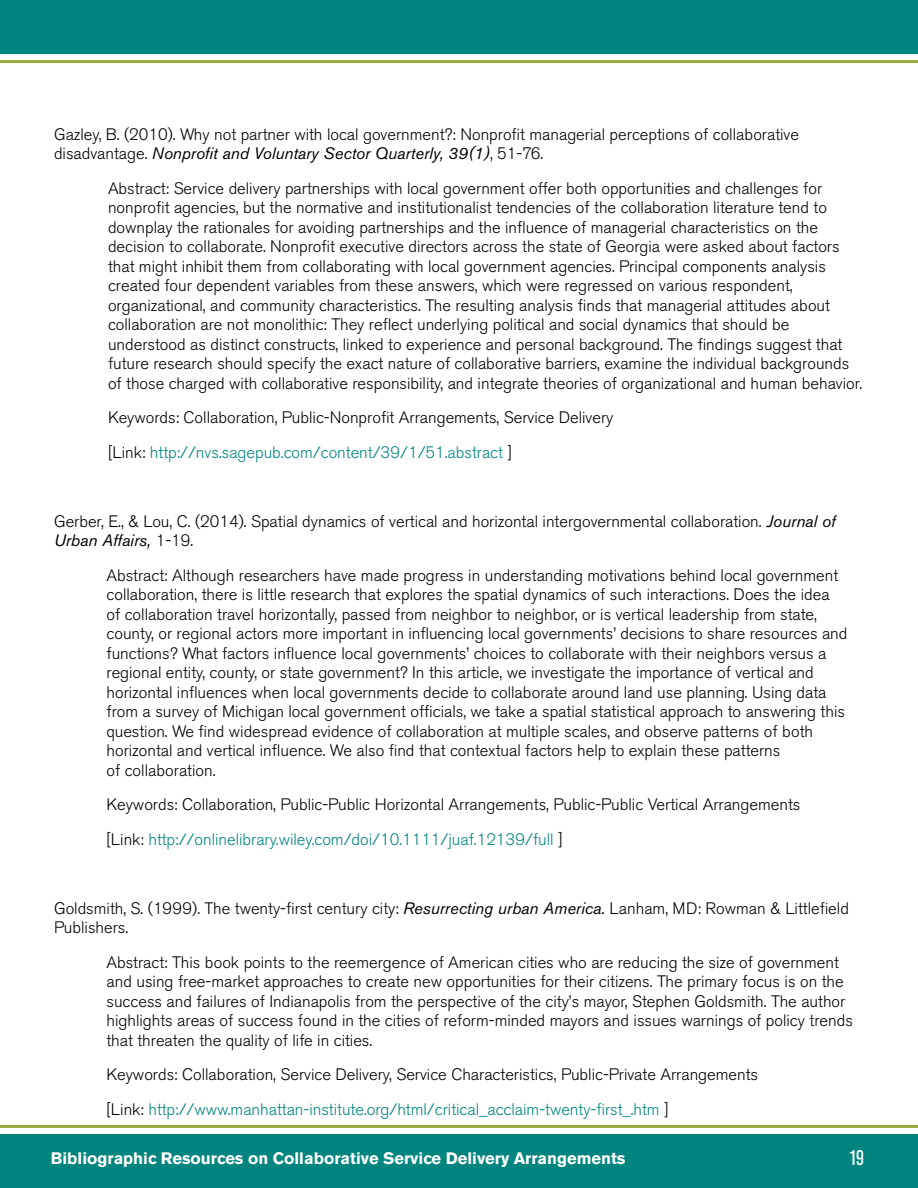
<style>
.page{position:relative;width:918px;height:1188px;background:#fff}
.page>*{position:absolute;margin:0;border:0;box-sizing:border-box;transform-origin:0 0}
.t1{font:condensed 21px "Akzidenz Grotesk BE";color:#fff}
.t2{font:300 16.5px/19.5px "Akzidenz Grotesk BE";color:#000}
.t3{font:700 16.5px "Akzidenz Grotesk BE";color:#fff}
.s1{font-weight:400;font-style:italic}
.s2{color:#02857f}
</style>
<div class="page">
<div style="left:0;top:0;width:918px;height:54px;background:#02857f"></div>
<hr style="left:0;top:60px;width:918px;height:3px;background:#97ae3c">
<div style="left:0;top:1134px;width:918px;height:54px;background:#02857f"></div>
<hr style="left:0;top:1125px;width:918px;height:3px;background:#97ae3c">
<p class="t2" style="left:54px;top:125px;width:747px">Gazley, B. (2010). Why not partner with local government?: Nonprofit managerial perceptions of collaborative disadvantage. <span class="s1">Nonprofit and Voluntary Sector Quarterly, 39(1)</span>, 51-76.</p>
<p class="t2" style="left:108px;top:179px;width:756px">Abstract: Service delivery partnerships with local government offer both opportunities and challenges for nonprofit agencies, but the normative and institutionalist tendencies of the collaboration literature tend to downplay the rationales for avoiding partnerships and the influence of managerial characteristics on the decision to collaborate. Nonprofit executive directors across the state of Georgia were asked about factors that might inhibit them from collaborating with local government agencies. Principal components analysis created four dependent variables from these answers, which were regressed on various respondent, organizational, and community characteristics. The resulting analysis finds that managerial attitudes about collaboration are not monolithic: They reflect underlying political and social dynamics that should be understood as distinct constructs, linked to experience and personal background. The findings suggest that future research should specify the exact nature of collaborative barriers, examine the individual backgrounds of those charged with collaborative responsibility, and integrate theories of organizational and human behavior.</p>
<p class="t2" style="left:108px;top:401px;width:507px;line-height:34.5px">Keywords: Collaboration, Public-Nonprofit Arrangements, Service Delivery [Link: <span class="s2">http://nvs.sagepub.com/content/39/1/51.abstract</span> ]</p>
<p class="t2" style="left:54px;top:512px;width:783px">Gerber, E., &amp; Lou, C. (2014). Spatial dynamics of vertical and horizontal intergovernmental collaboration. <span class="s1">Journal of<br>Urban Affairs,</span> 1-19.</p>
<p class="t2" style="left:107px;top:566px;width:742px">Abstract: Although researchers have made progress in understanding motivations behind local government collaboration, there is little research that explores the spatial dynamics of such interactions. Does the idea of collaboration travel horizontally, passed from neighbor to neighbor, or is vertical leadership from state, county, or regional actors more important in influencing local governments’ decisions to share resources and functions? What factors influence local governments’ choices to collaborate with their neighbors versus a regional entity, county, or state government? In this article, we investigate the importance of vertical and horizontal influences when local governments decide to collaborate around land use planning. Using data from a survey of Michigan local government officials, we take a spatial statistical approach to answering this question. We find widespread evidence of collaboration at multiple scales, and observe patterns of both horizontal and vertical influence. We also find that contextual factors help to explain these patterns<br>of collaboration.</p>
<p class="t2" style="left:107px;top:788px;width:695px;line-height:34.5px">Keywords: Collaboration, Public-Public Horizontal Arrangements, Public-Public Vertical Arrangements [Link: <span class="s2">http://onlinelibrary.wiley.com/doi/10.1111/juaf.12139/full</span> ]</p>
<p class="t2" style="left:54px;top:899px;width:796px">Goldsmith, S. (1999). The twenty-first century city: <span class="s1">Resurrecting urban America.</span> Lanham, MD: Rowman &amp; Littlefield<br>Publishers.</p>
<p class="t2" style="left:107px;top:953px;width:748px">Abstract: This book points to the reemergence of American cities who are reducing the size of government and using free-market approaches to create new opportunities for their citizens. The primary focus is on the success and failures of Indianapolis from the perspective of the city’s mayor, Stephen Goldsmith. The author highlights areas of success found in the cities of reform-minded mayors and issues warnings of policy trends that threaten the quality of life in cities.</p>
<p class="t2" style="left:107px;top:1058px;width:653px;line-height:34.5px">Keywords: Collaboration, Service Delivery, Service Characteristics, Public-Private Arrangements [Link: <span class="s2">http://www.manhattan-institute.org/html/critical_acclaim-twenty-first_.htm</span> ]</p>
<p class="t1" style="left:850px;top:1146px;width:16px">19</p>
<p class="t3" style="left:51px;top:1148px;width:576px">Bibliographic Resources on Collaborative Service Delivery Arrangements</p>
</div>
